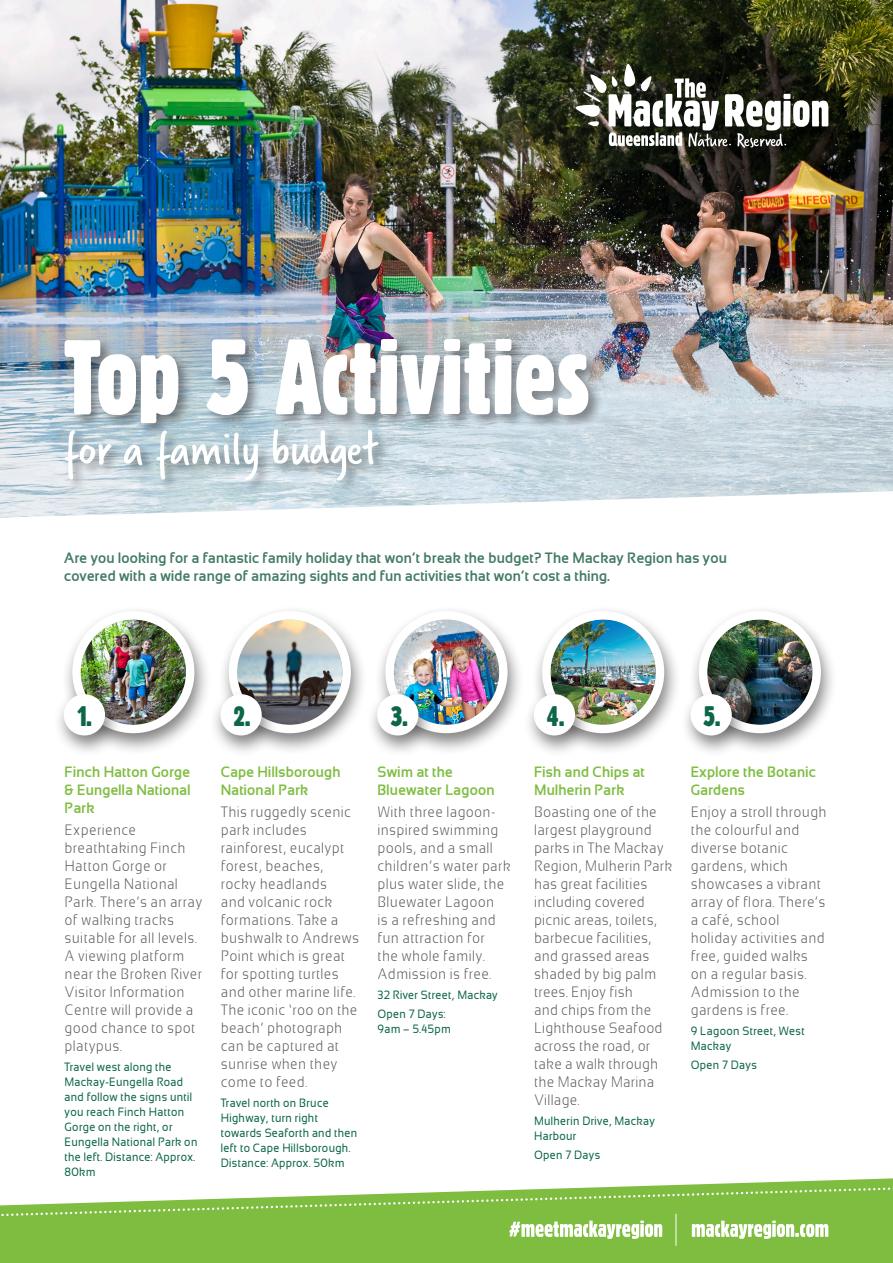
<style>
.page{position:relative;width:893px;height:1263px;background:#fff}
.page>*{position:absolute;margin:0;border:0;box-sizing:border-box;transform-origin:0 0}
.t1{font:27px "Alive";color:#0d6647}
.t2{font:300 15px/18px "Sansation";color:#57585a}
.t3{font:700 15px/18px "Sansation";color:#417a61}
.t4{font:700 15px/18px "Sansation";color:#7fbd41}
.t5{font:12px/15px "Sansation";color:#0d6647}
</style>
<div class="page">
<img style="left:0;top:0;width:893px;height:518px">
<svg style="left:0;top:1178px;width:893px;height:85px;background:#90c55a"></svg>
<div style="left:688px;top:605px;width:150px;height:150px;background:#231f20;opacity:.57"></div>
<img style="left:707px;top:619px;width:105px;height:106px;border-radius:53px">
<div style="left:699px;top:611px;width:122px;height:122px;border:8px solid #fff;border-radius:50%"></div>
<div style="left:531px;top:605px;width:150px;height:150px;background:#231f20;opacity:.57"></div>
<img style="left:550px;top:619px;width:106px;height:106px;border-radius:53px">
<div style="left:542px;top:611px;width:122px;height:122px;border:8px solid #fff;border-radius:50%"></div>
<div style="left:375px;top:605px;width:149px;height:150px;background:#231f20;opacity:.57"></div>
<img style="left:394px;top:619px;width:105px;height:106px;border-radius:53px">
<div style="left:385px;top:611px;width:123px;height:122px;border:8px solid #fff;border-radius:50%"></div>
<div style="left:218px;top:605px;width:150px;height:150px;background:#231f20;opacity:.57"></div>
<img style="left:237px;top:619px;width:105px;height:106px;border-radius:53px">
<div style="left:229px;top:611px;width:122px;height:122px;border:8px solid #fff;border-radius:50%"></div>
<div style="left:62px;top:605px;width:149px;height:150px;background:#231f20;opacity:.57"></div>
<img style="left:81px;top:619px;width:105px;height:106px;border-radius:53px">
<div style="left:72px;top:611px;width:122px;height:122px;border:8px solid #fff;border-radius:50%"></div>
<div style="left:53px;top:688px;width:69px;height:69px;background:#231f20;opacity:.57"></div>
<div style="left:64px;top:694px;width:41px;height:41px;background:#fff;border-radius:50%"></div>
<div style="left:210px;top:688px;width:68px;height:69px;background:#231f20;opacity:.57"></div>
<div style="left:220px;top:694px;width:42px;height:41px;background:#fff;border-radius:50%"></div>
<div style="left:366px;top:688px;width:69px;height:69px;background:#231f20;opacity:.57"></div>
<div style="left:377px;top:694px;width:41px;height:41px;background:#fff;border-radius:50%"></div>
<div style="left:523px;top:688px;width:69px;height:69px;background:#231f20;opacity:.57"></div>
<div style="left:534px;top:694px;width:41px;height:41px;background:#fff;border-radius:50%"></div>
<div style="left:680px;top:688px;width:68px;height:69px;background:#231f20;opacity:.57"></div>
<div style="left:690px;top:694px;width:42px;height:41px;background:#fff;border-radius:50%"></div>
<svg style="left:575px;top:64px;width:253px;height:84px"></svg>
<hr style="left:676px;top:1214px;width:1px;height:32px;background:#fff">
<svg style="left:0;top:1182px;width:893px;height:57px"></svg>
<div style="left:63px;top:428px;width:329px;height:66px;background:#231f20;opacity:.43"></div>
<svg style="left:64px;top:438px;width:314px;height:42px"></svg>
<div style="left:62px;top:336px;width:541px;height:102px;background:#231f20;opacity:.47"></div>
<svg style="left:65px;top:339px;width:523px;height:84px"></svg>
<p class="t3" style="left:64px;top:549px;width:664px">Are you looking for a fantastic family holiday that won’t break the budget? The Mackay Region has you covered with a wide range of amazing sights and fun activities that won’t cost a thing.</p>
<p class="t1" style="left:77px;top:699px;width:17px">1.</p>
<p class="t1" style="left:234px;top:699px;width:19px">2.</p>
<p class="t1" style="left:391px;top:699px;width:19px">3.</p>
<p class="t1" style="left:547px;top:699px;width:19px">4.</p>
<p class="t1" style="left:703px;top:699px;width:19px">5.</p>
<p class="t4" style="left:64px;top:763px;width:128px;text-align:justify">Finch Hatton Gorge &amp; Eungella National Park</p>
<p class="t2" style="left:64px;top:821px;width:140px">Experience breathtaking Finch<br>Hatton Gorge or<br>Eungella National<br>Park. There’s an array of walking tracks suitable for all levels.<br>A viewing platform near the Broken River<br>Visitor Information<br>Centre will provide a good chance to spot platypus.</p>
<p class="t5" style="left:64px;top:1059px;width:135px">Travel west along the<br>Mackay-Eungella Road and follow the signs until you reach Finch Hatton<br>Gorge on the right, or<br>Eungella National Park on the left. Distance: Approx.<br>80km</p>
<p class="t4" style="left:220px;top:763px;width:122px">Cape Hillsborough<br>National Park</p>
<p class="t2" style="left:220px;top:803px;width:140px">This ruggedly scenic park includes rainforest, eucalypt forest, beaches, rocky headlands<br>and volcanic rock formations. Take a bushwalk to Andrews<br>Point which is great for spotting turtles and other marine life.<br>The iconic ‘roo on the beach’ photograph can be captured at sunrise when they come to feed.</p>
<p class="t5" style="left:220px;top:1095px;width:138px">Travel north on Bruce<br>Highway, turn right towards Seaforth and then left to Cape Hillsborough.<br>Distance: Approx. 50km</p>
<p class="t4" style="left:377px;top:763px;width:119px">Swim at the<br>Bluewater Lagoon</p>
<p class="t2" style="left:377px;top:803px;width:135px">With three lagoon&shy;inspired swimming pools, and a small children’s water park plus water slide, the<br>Bluewater Lagoon<br>is a refreshing and fun attraction for<br>the whole family.<br>Admission is free.</p>
<p class="t5" style="left:377px;top:987px;width:122px">32 River Street, Mackay</p>
<p class="t5" style="left:377px;top:1006px;width:75px">Open 7 Days:<br>9am – 5.45pm</p>
<p class="t4" style="left:534px;top:763px;width:112px">Fish and Chips at<br>Mulherin Park</p>
<p class="t2" style="left:534px;top:803px;width:140px">Boasting one of the largest playground parks in The Mackay<br>Region, Mulherin Park has great facilities including covered picnic areas, toilets, barbecue facilities, and grassed areas shaded by big palm trees. Enjoy fish<br>and chips from the<br>Lighthouse Seafood across the road, or take a walk through the Mackay Marina<br>Village.</p>
<p class="t5" style="left:534px;top:1113px;width:123px">Mulherin Drive, Mackay<br>Harbour</p>
<p class="t5" style="left:534px;top:1147px;width:68px">Open 7 Days</p>
<p class="t4" style="left:690px;top:763px;width:127px">Explore the Botanic<br>Gardens</p>
<p class="t2" style="left:690px;top:803px;width:138px">Enjoy a stroll through the colourful and diverse botanic gardens, which showcases a vibrant array of flora. There’s a café, school holiday activities and free, guided walks on a regular basis.<br>Admission to the gardens is free.</p>
<p class="t5" style="left:690px;top:1023px;width:116px">9 Lagoon Street, West<br>Mackay</p>
<p class="t5" style="left:690px;top:1057px;width:68px">Open 7 Days</p>
</div>
